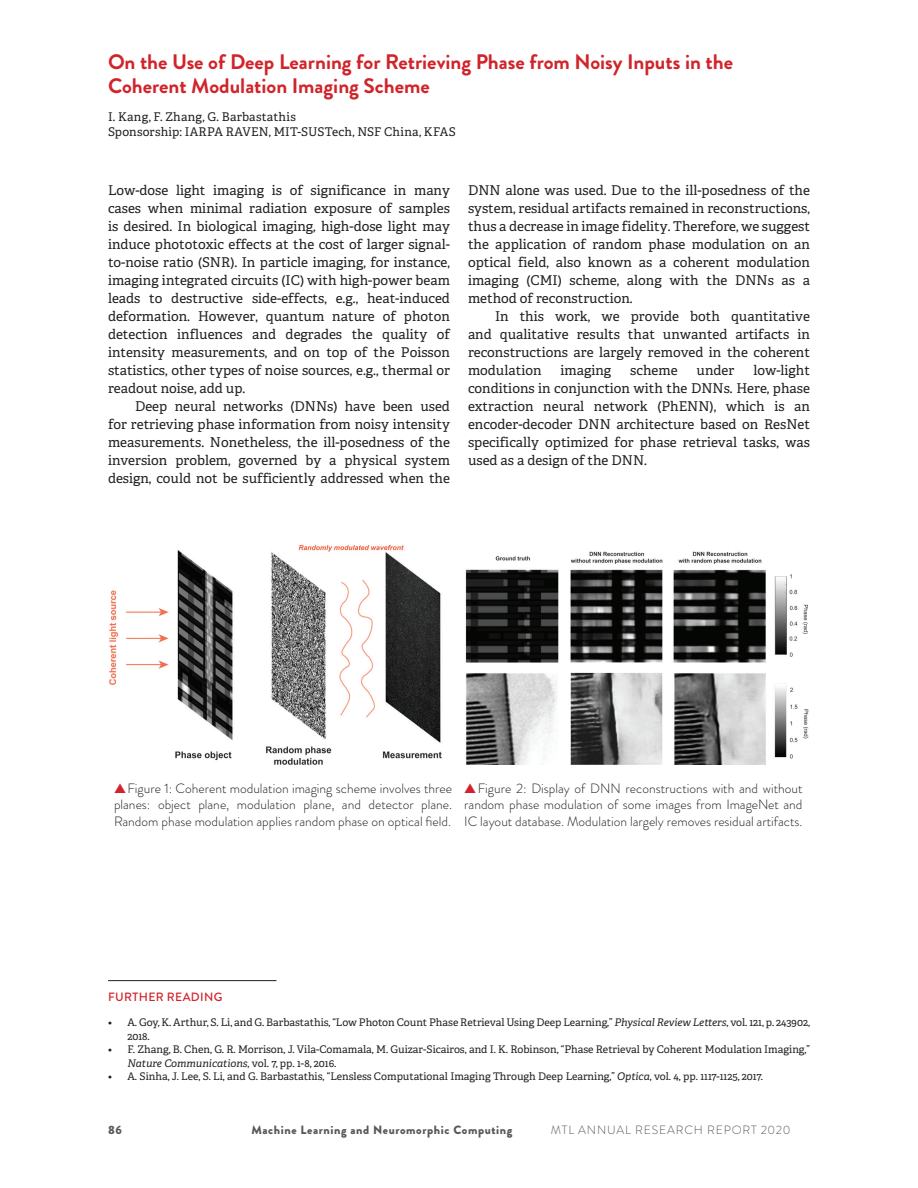
<style>
.page{position:relative;width:918px;height:1188px;background:#fff}
.page>*{position:absolute;margin:0;border:0;box-sizing:border-box;transform-origin:0 0}
.t1{font:700 21px/24px "Brandon Grotesque";color:#d1232a}
.t2{font:13.5px/18px "Adelle Basic";color:#231f20;text-align:justify}
.t3{font:300 13.5px/16.5px "Brandon Grotesque";color:#231f20;text-align:justify}
.t4{font:12px/15px "Adelle Basic";letter-spacing:.02em;color:#231f20}
.t5{font:900 12px "Brandon Grotesque";letter-spacing:.05em;color:#57585a}
.t6{font:300 12px "Brandon Grotesque";letter-spacing:.07em;color:#57585a}
.Reference_Head{font:500 12px "Brandon Grotesque";letter-spacing:.03em;color:#d1232a}
.t7{font:10.5px/13.5px "Adelle Basic";color:#231f20}
.s1{color:#d1232a}
.s2{font-style:italic}
</style>
<div class="page">
<hr style="left:108px;top:980px;width:168px;height:1px;background:#231f20">
<img style="left:109px;top:544px;width:333px;height:221px">
<img style="left:465px;top:551px;width:343px;height:213px">
<p class="t1" style="left:108px;top:50px;width:627px">On the Use of Deep Learning for Retrieving Phase from Noisy Inputs in the<br>Coherent Modulation Imaging Scheme</p>
<p class="t4" style="left:108px;top:109px;width:349px">I. Kang, F. Zhang, G. Barbastathis<br>Sponsorship: IARPA RAVEN, MIT-SUSTech, NSF China, KFAS</p>
<p class="t2" style="left:108px;top:181px;width:344px">Low-dose light imaging is of significance in many cases when minimal radiation exposure of samples is desired. In biological imaging, high-dose light may induce phototoxic effects at the cost of larger signal&shy;to-noise ratio (SNR). In particle imaging, for instance, imaging integrated circuits (IC) with high-power beam leads to destructive side-effects, e.g., heat-induced deformation. However, quantum nature of photon detection influences and degrades the quality of intensity measurements, and on top of the Poisson statistics, other types of noise sources, e.g., thermal or readout noise, add up.</p>
<p class="t2" style="left:108px;top:397px;width:344px;text-indent:27px">Deep neural networks (DNNs) have been used for retrieving phase information from noisy intensity measurements. Nonetheless, the ill-posedness of the inversion problem, governed by a physical system design, could not be sufficiently addressed when the</p>
<p class="t2" style="left:468px;top:181px;width:344px">DNN alone was used. Due to the ill-posedness of the system, residual artifacts remained in reconstructions, thus a decrease in image fidelity. Therefore, we suggest the application of random phase modulation on an optical field, also known as a coherent modulation imaging (CMI) scheme, along with the DNNs as a method of reconstruction.</p>
<p class="t2" style="left:468px;top:307px;width:343px;text-indent:27px">In this work, we provide both quantitative and qualitative results that unwanted artifacts in reconstructions are largely removed in the coherent modulation</p>
<p class="t2" style="left:468px;top:361px;width:344px;text-indent:285px">low-light conditions in conjunction with the DNNs. Here, phase extraction neural network (PhENN), which is an encoder-decoder DNN architecture based on ResNet specifically optimized for phase retrieval tasks, was used as a design of the DNN.</p>
<p class="t2" style="left:560px;top:361px;width:52px">imaging</p>
<p class="t2" style="left:630px;top:361px;width:49px">scheme</p>
<p class="t2" style="left:697px;top:361px;width:39px">under</p>
<p class="t3" style="left:114px;top:780px;width:340px"><span class="s1">▲</span>Figure 1: Coherent modulation imaging scheme involves three planes: object plane, modulation plane, and detector plane.<br>Random phase modulation applies random phase on optical field.</p>
<p class="t3" style="left:464px;top:780px;width:340px"><span class="s1">▲</span>Figure 2: Display of DNN reconstructions with and without random phase modulation of some images from ImageNet and IC layout database. Modulation largely removes residual artifacts.</p>
<p class="Reference_Head" style="left:108px;top:988px;width:116px">FURTHER READING</p>
<p class="t7" style="left:128px;top:1016px;width:684px;text-indent:-20px">• A. Goy, K. Arthur, S. Li, and G. Barbastathis, “Low Photon Count Phase Retrieval Using Deep Learning,” <span class="s2">Physical Review Letters</span>, vol. 121, p. 243902,<br>2018.</p>
<p class="t7" style="left:128px;top:1043px;width:684px;text-indent:-20px">• F. Zhang, B. Chen, G. R. Morrison, J. Vila-Comamala, M. Guizar-Sicairos, and I. K. Robinson, “Phase Retrieval by Coherent Modulation Imaging,”<br><span class="s2">Nature Communications</span>, vol. 7, pp. 1-8, 2016.</p>
<p class="t7" style="left:108px;top:1070px;width:657px">• A. Sinha, J. Lee, S. Li, and G. Barbastathis, “Lensless Computational Imaging Through Deep Learning,” <span class="s2">Optica</span>, vol. 4, pp. 1117-1125, 2017.</p>
<p class="t5" style="left:108px;top:1121px;width:15px">86</p>
<p class="t5" style="left:251px;top:1121px;width:262px">Machine Learning and Neuromorphic Computing</p>
<p class="t6" style="left:551px;top:1122px;width:241px">MTL ANNUAL RESEARCH REPORT 2020</p>
</div>
